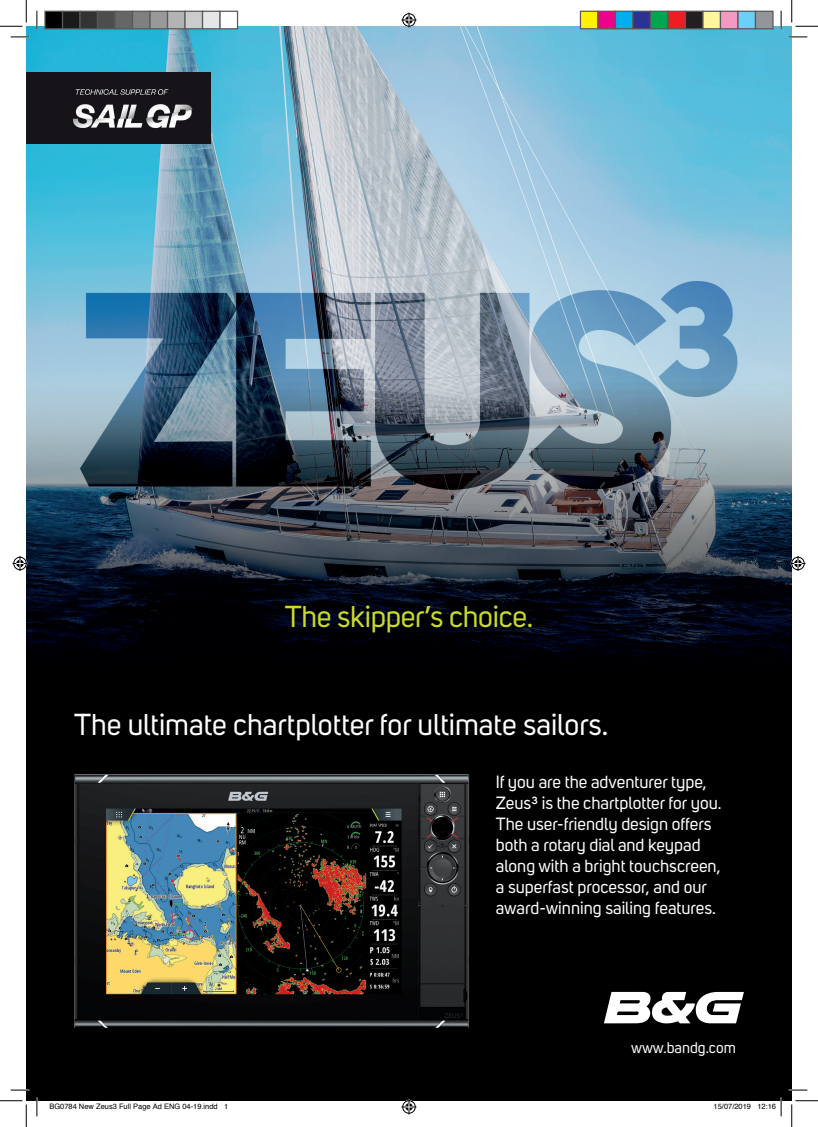
<style>
.page{position:relative;width:818px;height:1127px;background:#fff}
.page>*{position:absolute;margin:0;border:0;box-sizing:border-box;transform-origin:0 0}
.t1{font:30px "Uni Sans";color:#fff}
.t2{font:30px "Uni Sans";letter-spacing:-.01em;color:#c9da2b}
.t3{font:17.5px/21px "Uni Sans";color:#fff}
.Body_Heading{font:15.38px "Uni Sans";color:#fff}
.t4{font:7.5px "Helvetica";color:#000}
</style>
<div class="page">
<img style="left:26px;top:26px;width:766px;height:1074px">
<img style="left:74px;top:774px;width:395px;height:253px">
<svg style="left:604px;top:991px;width:140px;height:32px"></svg>
<img style="left:26px;top:73px;width:185px;height:71px">
<svg style="left:11px;top:36px;width:18px;height:2px"></svg>
<svg style="left:788px;top:36px;width:19px;height:2px"></svg>
<svg style="left:11px;top:1088px;width:18px;height:2px"></svg>
<svg style="left:788px;top:1088px;width:19px;height:2px"></svg>
<svg style="left:36px;top:11px;width:2px;height:18px"></svg>
<svg style="left:36px;top:1097px;width:2px;height:18px"></svg>
<svg style="left:780px;top:11px;width:2px;height:18px"></svg>
<svg style="left:0;top:0;width:27px;height:27px"></svg>
<svg style="left:0;top:1100px;width:27px;height:26px"></svg>
<svg style="left:791px;top:0;width:27px;height:27px"></svg>
<svg style="left:791px;top:1100px;width:27px;height:26px"></svg>
<svg style="left:401px;top:13px;width:15px;height:15px"></svg>
<svg style="left:401px;top:1099px;width:15px;height:15px"></svg>
<svg style="left:13px;top:556px;width:15px;height:15px"></svg>
<svg style="left:790px;top:556px;width:15px;height:15px"></svg>
<div style="left:45px;top:11px;width:18px;height:18px;background:#000"></div>
<div style="left:44px;top:11px;width:19px;height:18px;border:1px solid #595959"></div>
<div style="left:63px;top:11px;width:17px;height:18px;background:#1a1a1a"></div>
<div style="left:62px;top:11px;width:19px;height:18px;border:1px solid #595959"></div>
<div style="left:80px;top:11px;width:18px;height:18px;background:#333"></div>
<div style="left:79px;top:11px;width:19px;height:18px;border:1px solid #595959"></div>
<div style="left:98px;top:11px;width:17px;height:18px;background:#4d4d4d"></div>
<div style="left:97px;top:11px;width:19px;height:18px;border:1px solid #595959"></div>
<div style="left:115px;top:11px;width:18px;height:18px;background:#666"></div>
<div style="left:114px;top:11px;width:19px;height:18px;border:1px solid #595959"></div>
<div style="left:133px;top:11px;width:17px;height:18px;background:#808080"></div>
<div style="left:132px;top:11px;width:19px;height:18px;border:1px solid #595959"></div>
<div style="left:150px;top:11px;width:18px;height:18px;background:#999"></div>
<div style="left:149px;top:11px;width:19px;height:18px;border:1px solid #595959"></div>
<div style="left:168px;top:11px;width:17px;height:18px;background:#b3b3b3"></div>
<div style="left:167px;top:11px;width:19px;height:18px;border:1px solid #595959"></div>
<div style="left:185px;top:11px;width:18px;height:18px;background:#ccc"></div>
<div style="left:184px;top:11px;width:19px;height:18px;border:1px solid #595959"></div>
<div style="left:203px;top:11px;width:17px;height:18px;background:#e6e6e6"></div>
<div style="left:202px;top:11px;width:19px;height:18px;border:1px solid #595959"></div>
<div style="left:220px;top:11px;width:18px;height:18px;background:#fff"></div>
<div style="left:219px;top:11px;width:19px;height:18px;border:1px solid #595959"></div>
<div style="left:580px;top:11px;width:18px;height:18px;background:#fff101"></div>
<div style="left:580px;top:11px;width:18px;height:18px;border:1px solid #595959"></div>
<div style="left:598px;top:11px;width:17px;height:18px;background:#ed028c"></div>
<div style="left:597px;top:11px;width:19px;height:18px;border:1px solid #595959"></div>
<div style="left:615px;top:11px;width:18px;height:18px;background:#00aeef"></div>
<div style="left:615px;top:11px;width:18px;height:18px;border:1px solid #595959"></div>
<div style="left:633px;top:11px;width:17px;height:18px;background:#2e3092"></div>
<div style="left:632px;top:11px;width:19px;height:18px;border:1px solid #595959"></div>
<div style="left:650px;top:11px;width:18px;height:18px;background:#00a54f"></div>
<div style="left:650px;top:11px;width:18px;height:18px;border:1px solid #595959"></div>
<div style="left:668px;top:11px;width:17px;height:18px;background:#ee1d23"></div>
<div style="left:667px;top:11px;width:19px;height:18px;border:1px solid #595959"></div>
<div style="left:685px;top:11px;width:18px;height:18px;background:#231f20"></div>
<div style="left:685px;top:11px;width:18px;height:18px;border:1px solid #595959"></div>
<div style="left:703px;top:11px;width:17px;height:18px;background:#fff79a"></div>
<div style="left:702px;top:11px;width:19px;height:18px;border:1px solid #595959"></div>
<div style="left:720px;top:11px;width:18px;height:18px;background:#f499c2"></div>
<div style="left:720px;top:11px;width:18px;height:18px;border:1px solid #595959"></div>
<div style="left:738px;top:11px;width:17px;height:18px;background:#6bcff6"></div>
<div style="left:737px;top:11px;width:19px;height:18px;border:1px solid #595959"></div>
<div style="left:755px;top:11px;width:18px;height:18px;background:#939598"></div>
<div style="left:755px;top:11px;width:18px;height:18px;border:1px solid #595959"></div>
<svg style="left:757px;top:1097px;width:25px;height:18px"></svg>
<p class="t2" style="left:285px;top:599px;width:250px">The skipper’s choice.</p>
<p class="t1" style="left:74px;top:707px;width:536px">The ultimate chartplotter for ultimate sailors.</p>
<p class="t3" style="left:496px;top:771px;width:227px">If you are the adventurer type,<br>Zeus³ is the chartplotter for you.<br>The user-friendly design offers both a rotary dial and keypad along with a bright touchscreen, a superfast processor, and our award-winning sailing features.</p>
<p class="Body_Heading" style="left:631px;top:1038px;width:106px">www.bandg.com</p>
<p class="t4" style="left:49px;top:1100px;width:180px">BG0784 New Zeus3 Full Page Ad ENG 04-19.indd 1</p>
<p class="t4" style="left:713px;top:1100px;width:64px">15/07/2019 12:16</p>
</div>
